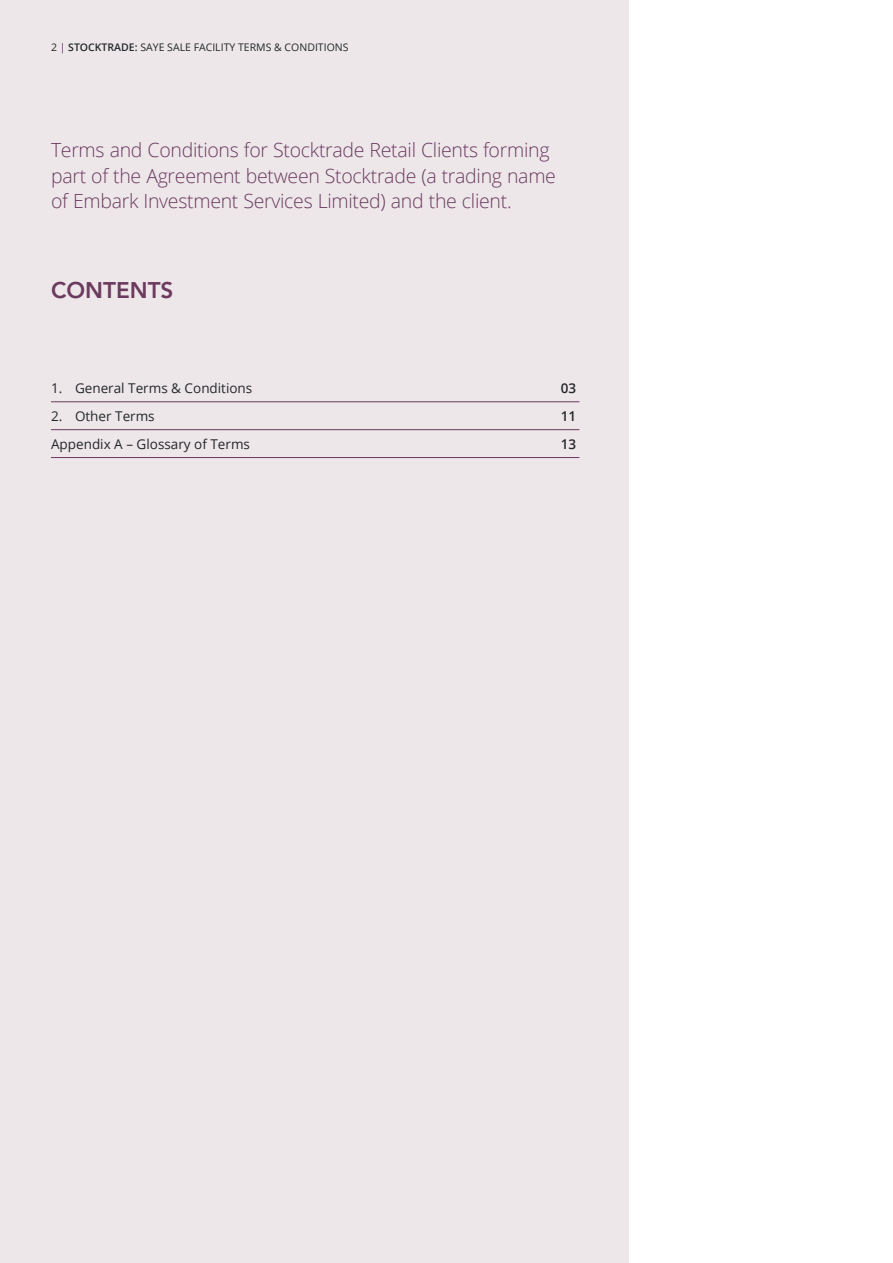
<style>
.page{position:relative;width:893px;height:1263px;background:#fff}
.page>*{position:absolute;margin:0;border:0;box-sizing:border-box;transform-origin:0 0}
.t1{font:800 22.5px "Avenir LT Std";color:#6b3a5e}
.t2{font:300 19.5px/25.5px "Open Sans";letter-spacing:-.015em;color:#6b3a5e}
.t3{font:13.5px "Open Sans";color:#24272a}
.t4{font:600 13.5px "Open Sans";color:#24272a}
.t5{font:10.5px "Open Sans";color:#24272a}
.s1{color:#66266a}
.s2{font-weight:600}
</style>
<div class="page">
<div style="left:0;top:0;width:628px;height:1263px;background:#ede7ea"></div>
<hr style="left:51px;top:401px;width:528px;height:1px;background:#6b3a5e">
<hr style="left:51px;top:429px;width:528px;height:1px;background:#6b3a5e">
<hr style="left:51px;top:457px;width:528px;height:1px;background:#6b3a5e">
<p class="t5" style="left:51px;top:40px;width:299px">2 <span class="s1">|</span> <span class="s2">STOCKTRADE:</span> SAYE SALE FACILITY TERMS &amp; CONDITIONS</p>
<p class="t2" style="left:51px;top:137px;width:506px">Terms and Conditions for Stocktrade Retail Clients forming part of the Agreement between Stocktrade (a trading name of Embark Investment Services Limited) and the client.</p>
<p class="t1" style="left:51px;top:277px;width:124px">CONTENTS</p>
<p class="t3" style="left:51px;top:379px;width:203px">1. General Terms &amp; Conditions</p>
<p class="t4" style="left:561px;top:379px;width:17px">03</p>
<p class="t3" style="left:51px;top:407px;width:105px">2. Other Terms</p>
<p class="t4" style="left:561px;top:407px;width:17px">11</p>
<p class="t3" style="left:51px;top:435px;width:200px">Appendix A – Glossary of Terms</p>
<p class="t4" style="left:561px;top:435px;width:17px">13</p>
</div>
